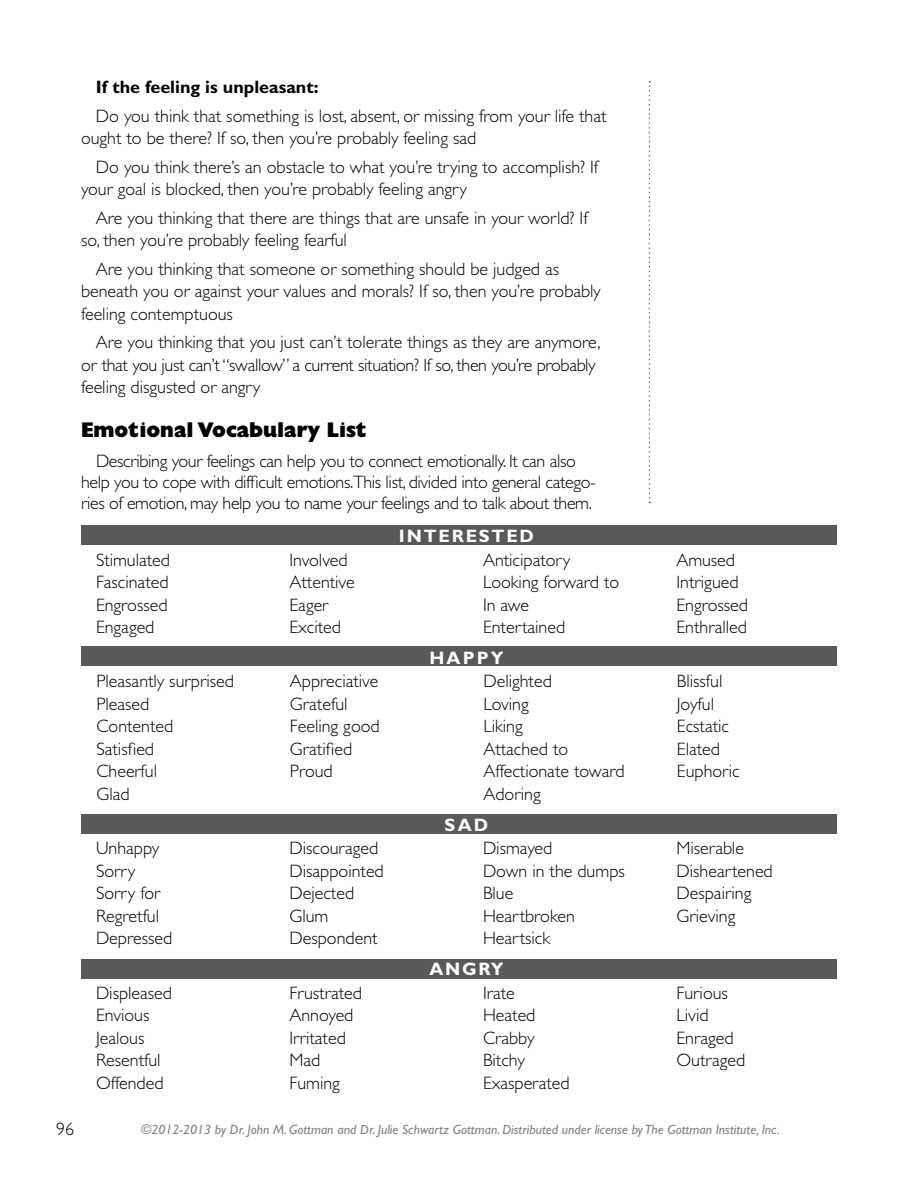
<style>
.page{position:relative;width:918px;height:1188px;background:#fff}
.page>*{position:absolute;margin:0;border:0;box-sizing:border-box;transform-origin:0 0}
.t1{font:21px "Gill Sans Std Extra Bold Disp";color:#000}
.t2{font:300 18px/22.5px "Gill Sans Std";color:#000}
.t3{font:300 18px/21px "Gill Sans Std";letter-spacing:-.02em;color:#000;text-align:center}
.t4{font:700 18px "Gill Sans Std";color:#000}
.t5{font:700 18px "Gill Sans Std";color:#fff}
.t6{font:italic 13.5px "Gill Sans Std";color:#808285}
</style>
<div class="page">
<div style="left:81px;top:959px;width:756px;height:20px;background:#58595b"></div>
<div style="left:81px;top:814px;width:756px;height:20px;background:#58595b"></div>
<div style="left:81px;top:525px;width:756px;height:20px;background:#58595b"></div>
<div style="left:81px;top:647px;width:756px;height:19px;background:#58595b"></div>
<svg style="left:649px;top:81px;width:1px;height:422px"></svg>
<p class="t4" style="left:96px;top:77px;width:224px">If the feeling is unpleasant:</p>
<p class="t2" style="left:81px;top:105px;width:527px;text-indent:15px">Do you think that something is lost, absent, or missing from your life that ought to be there? If so, then you’re probably feeling sad</p>
<p class="t2" style="left:81px;top:156px;width:519px;text-indent:15px">Do you think there’s an obstacle to what you’re trying to accomplish? If your goal is blocked, then you’re probably feeling angry</p>
<p class="t2" style="left:81px;top:207px;width:508px;text-indent:15px">Are you thinking that there are things that are unsafe in your world? If so, then you’re probably feeling fearful</p>
<p class="t2" style="left:81px;top:258px;width:521px;text-indent:15px">Are you thinking that someone or something should be judged as beneath you or against your values and morals? If so, then you’re probably feeling contemptuous</p>
<p class="t2" style="left:81px;top:331px;width:521px;text-indent:15px">Are you thinking that you just can’t tolerate things as they are anymore, or that you just can’t “swallow” a current situation? If so, then you’re probably feeling disgusted or angry</p>
<p class="t1" style="left:81px;top:417px;width:287px">Emotional Vocabulary List</p>
<p class="t3" style="left:81px;top:450px;width:516px">Describing your feelings can help you to connect emotionally. It can also<br>help you to cope with difficult emotions.This list, divided into general catego&shy;ries of emotion, may help you to name your feelings and to talk about them.</p>
<p class="t5" style="left:399px;top:525px;width:23px">Interested</p>
<p class="t2" style="left:96px;top:549px;width:75px">Stimulated<br>Fascinated<br>Engrossed<br>Engaged</p>
<p class="t2" style="left:290px;top:549px;width:67px">Involved<br>Attentive<br>Eager<br>Excited</p>
<p class="t2" style="left:483px;top:549px;width:138px">Anticipatory<br>Looking forward to<br>In awe<br>Entertained</p>
<p class="t2" style="left:676px;top:549px;width:73px">Amused<br>Intrigued<br>Engrossed<br>Enthralled</p>
<p class="t2" style="left:96px;top:670px;width:139px">Pleasantly surprised<br>Pleased<br>Contented<br>Satisfied<br>Cheerful<br>Glad</p>
<p class="t2" style="left:290px;top:670px;width:91px">Appreciative<br>Grateful<br>Feeling good<br>Gratified<br>Proud</p>
<p class="t2" style="left:483px;top:670px;width:143px">Delighted<br>Loving<br>Liking<br>Attached to<br>Affectionate toward<br>Adoring</p>
<p class="t2" style="left:677px;top:670px;width:64px">Blissful<br>Joyful<br>Ecstatic<br>Elated<br>Euphoric</p>
<p class="t2" style="left:96px;top:837px;width:78px">Unhappy<br>Sorry<br>Sorry for<br>Regretful<br>Depressed</p>
<p class="t2" style="left:290px;top:837px;width:96px">Discouraged<br>Disappointed<br>Dejected<br>Glum<br>Despondent</p>
<p class="t2" style="left:483px;top:837px;width:143px">Dismayed<br>Down in the dumps<br>Blue<br>Heartbroken<br>Heartsick</p>
<p class="t2" style="left:676px;top:837px;width:98px">Miserable<br>Disheartened<br>Despairing<br>Grieving</p>
<p class="t2" style="left:96px;top:982px;width:78px">Displeased<br>Envious<br>Jealous<br>Resentful<br>Offended</p>
<p class="t2" style="left:290px;top:982px;width:74px">Frustrated<br>Annoyed<br>Irritated<br>Mad<br>Fuming</p>
<p class="t2" style="left:483px;top:982px;width:88px">Irate<br>Heated<br>Crabby<br>Bitchy<br>Exasperated</p>
<p class="t2" style="left:676px;top:982px;width:70px">Furious<br>Livid<br>Enraged<br>Outraged</p>
<p class="t5" style="left:429px;top:647px;width:33px">Happy</p>
<p class="t5" style="left:445px;top:814px;width:29px">Sad</p>
<p class="t5" style="left:429px;top:958px;width:16px">angry</p>
<p class="t2" style="left:56px;top:1118px;width:19px">96</p>
<p class="t6" style="left:142px;top:1122px;width:640px">©2012-2013 by Dr. John M. Gottman and Dr. Julie Schwartz Gottman. Distributed under license by The Gottman Institute, Inc.</p>
</div>
